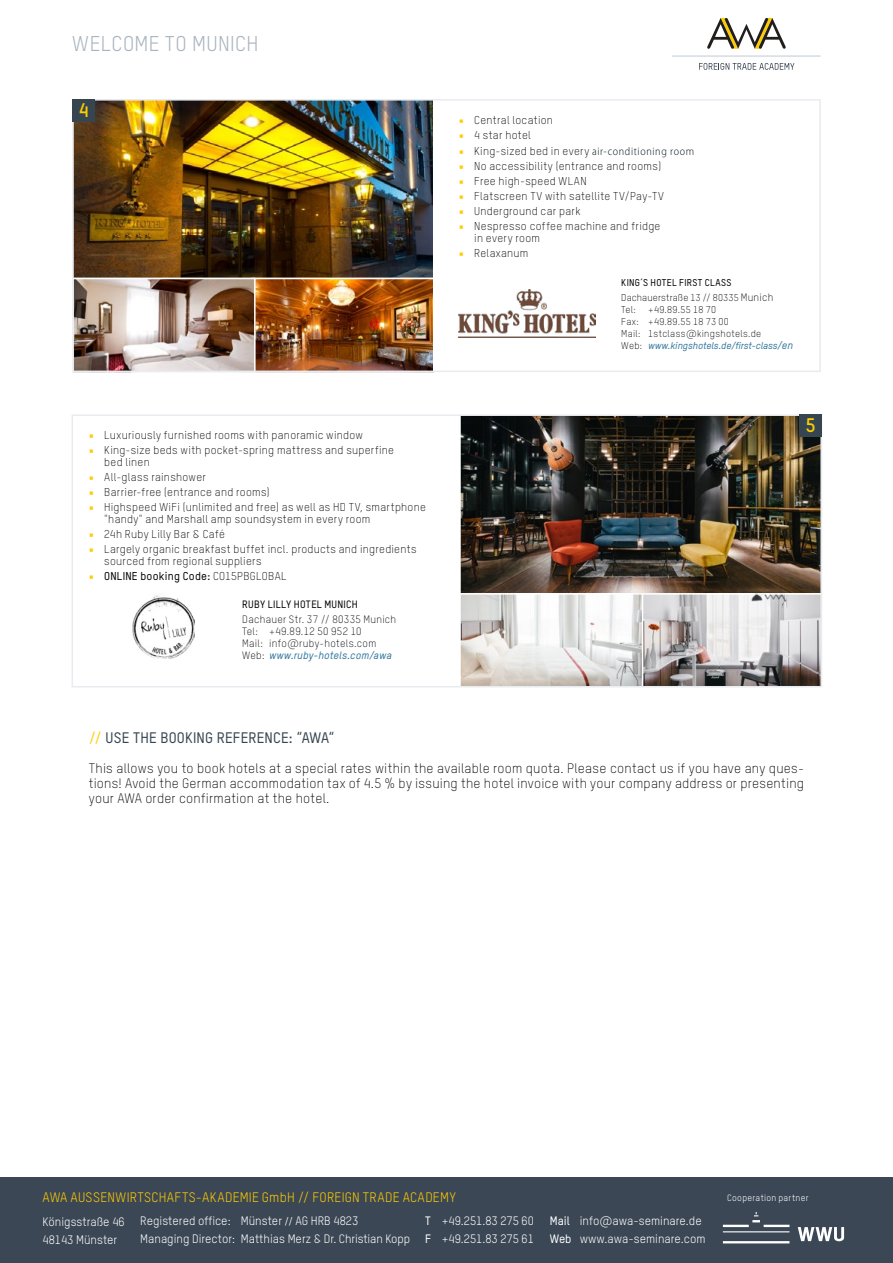
<style>
.page{position:relative;width:893px;height:1263px;background:#fff}
.page>*{position:absolute;margin:0;border:0;box-sizing:border-box;transform-origin:0 0}
.t1{font:21px "TSTARPRO";letter-spacing:.02em;color:#a9b4be}
.t2{font:700 19.35px "TSTARPRO";color:#fc0}
.t3{font:500 15px "TSTARPRO";letter-spacing:.015em;color:#364651}
.t4{font:300 13.5px/15px "TSTARPRO";letter-spacing:.015em;color:#000;text-align:justify}
.t5{font:13.5px "TSTARPRO";letter-spacing:.02em;color:#fc0}
.t6{font:12px/18px "TSTARPRO";color:#fff}
.t7{font:300 11.25px/12px "TSTARPRO";letter-spacing:.025em;color:#000}
.t8{font:500 11.25px "TSTARPRO";letter-spacing:.02em;color:#000}
.t9{font:300 10.5px/12px "TSTARPRO";letter-spacing:.03em;color:#000}
.t10{font:500 10.5px "TSTARPRO";letter-spacing:.025em;color:#000}
.t11{font:300 9.75px/12px "TSTARPRO";letter-spacing:.025em;color:#000}
.t12{font:9px "TSTARPRO";letter-spacing:.03em;color:#fff}
.s1{font-family:"Minion Pro";font-weight:400;color:#fc0}
.s2{font-weight:300}
.s3{font-weight:500;font-style:italic;color:#31779c}
.s4{font-family:"Myriad Pro";font-stretch:semi-condensed;color:#0e181f}
.s5{font-weight:500}
.s6{font-size:10.5px}
.s7{font-weight:500;font-style:italic;font-size:10.5px;color:#31779c}
.s8{color:#fc0}
.s9{font-family:"Minion Pro"}
</style>
<div class="page">
<img style="left:75px;top:102px;width:356px;height:174px">
<div style="left:72px;top:98px;width:362px;height:181px;border:2px solid #fff"></div>
<img style="left:256px;top:281px;width:175px;height:88px">
<div style="left:251px;top:278px;width:183px;height:95px;border:2px solid #fff"></div>
<img style="left:75px;top:281px;width:178px;height:88px">
<div style="left:72px;top:278px;width:184px;height:95px;border:2px solid #fff"></div>
<div style="left:72px;top:99px;width:749px;height:273px;border:2px solid #e8ebf0"></div>
<div style="left:72px;top:99px;width:23px;height:23px;background:#364651"></div>
<img style="left:462px;top:417px;width:357px;height:175px">
<img style="left:643px;top:596px;width:176px;height:88px">
<div style="left:639px;top:593px;width:183px;height:95px;border:2px solid #fff"></div>
<img style="left:462px;top:596px;width:178px;height:88px">
<div style="left:459px;top:593px;width:184px;height:95px;border:2px solid #fff"></div>
<div style="left:72px;top:414px;width:750px;height:273px;border:2px solid #e8ebf0"></div>
<div style="left:799px;top:414px;width:23px;height:23px;background:#364651"></div>
<img style="left:458px;top:290px;width:138px;height:47px">
<hr style="left:672px;top:55px;width:149px;height:2px;background:#d2d9e2">
<svg style="left:707px;top:18px;width:79px;height:31px"></svg>
<svg style="left:699px;top:63px;width:95px;height:7px"></svg>
<img style="left:133px;top:595px;width:61px;height:63px">
<div style="left:0;top:1178px;width:893px;height:85px;background:#3b4755"></div>
<svg style="left:723px;top:1212px;width:121px;height:31px"></svg>
<h1 class="t1" style="left:72px;top:29px;width:188px">WELCOME TO MUNICH</h1>
<h2 class="t2" style="left:79px;top:97px;width:11px">4</h2>
<p class="t7" style="left:89px;top:429px;width:275px"><span class="s1">■</span> Luxuriously furnished rooms with panoramic window</p>
<p class="t7" style="left:104px;top:444px;width:291px;text-indent:-15px"><span class="s1">■</span> King-size beds with pocket-spring mattress and superfine bed linen</p>
<p class="t7" style="left:89px;top:471px;width:118px"><span class="s1">■</span> All-glass rainshower</p>
<p class="t7" style="left:89px;top:486px;width:182px"><span class="s1">■</span> Barrier-free (entrance and rooms)</p>
<p class="t7" style="left:104px;top:501px;width:323px;text-indent:-15px"><span class="s1">■</span> Highspeed WiFi (unlimited and free) as well as HD TV, smartphone "handy" and Marshall amp soundsystem in every room</p>
<p class="t7" style="left:89px;top:528px;width:137px"><span class="s1">■</span> 24h Ruby Lilly Bar &amp; Café</p>
<p class="t7" style="left:104px;top:543px;width:314px;text-indent:-15px"><span class="s1">■</span> Largely organic breakfast buffet incl. products and ingredients sourced from regional suppliers</p>
<p class="t8" style="left:89px;top:568px;width:199px"><span class="s1">■</span> ONLINE booking Code: <span class="s2">CO15PBGLOBAL</span></p>
<p class="t10" style="left:242px;top:597px;width:117px">RUBY LILLY HOTEL MUNICH</p>
<p class="t9" style="left:242px;top:613px;width:155px">Dachauer Str. 37 // 80335 Munich<br>Tel: +49.89.12 50 952 10<br>Mail: info@ruby-hotels.com<br>Web: <span class="s3">www.ruby-hotels.com/awa</span></p>
<p class="t7" style="left:459px;top:113px;width:95px"><span class="s1">■</span> Central location</p>
<p class="t7" style="left:459px;top:128px;width:73px"><span class="s1">■</span> 4 star hotel</p>
<p class="t7" style="left:459px;top:144px;width:236px"><span class="s1">■</span> King-sized bed in every <span class="s4">air-conditioning room</span></p>
<p class="t7" style="left:459px;top:159px;width:203px"><span class="s1">■</span> No accessibility (entrance and rooms)</p>
<p class="t7" style="left:459px;top:174px;width:129px"><span class="s1">■</span> Free high-speed WLAN</p>
<p class="t7" style="left:459px;top:189px;width:206px"><span class="s1">■</span> Flatscreen TV with satellite TV/Pay-TV</p>
<p class="t7" style="left:459px;top:204px;width:123px"><span class="s1">■</span> Underground car park</p>
<p class="t7" style="left:474px;top:219px;width:188px;text-indent:-15px"><span class="s1">■</span> Nespresso coffee machine and fridge in every room</p>
<p class="t7" style="left:459px;top:246px;width:71px"><span class="s1">■</span> Relaxanum</p>
<p class="t11" style="left:621px;top:274px;width:154px;line-height:15px"><span class="s5">KING´S HOTEL FIRST CLASS<br></span>Dachauerstraße 13 // 80335 <span class="s6">Munich</span></p>
<p class="t11" style="left:621px;top:303px;width:16px">Tel:</p>
<p class="t11" style="left:621px;top:303px;width:173px;text-indent:27px">+49.89.55 18 70<br>Fax: +49.89.55 18 73 00<br>Mail: 1stclass@kingshotels.de<br>Web: <span class="s3">www.kingshotels.de/first-class</span><span class="s7">/en</span></p>
<h2 class="t2" style="left:806px;top:412px;width:11px">5</h2>
<h3 class="t3" style="left:89px;top:728px;width:247px"><span class="s8">//</span> USE THE BOOKING REFERENCE: “AWA“</h3>
<p class="t4" style="left:89px;top:760px;width:717px">This allows you to book hotels at a special rates within the available room quota. Please contact us if you have any ques&shy;tions! Avoid the German accommodation tax of 4.5 % by issuing the hotel invoice with your company address or presenting your AWA order confirmation at the hotel.</p>
<p class="t5" style="left:43px;top:1188px;width:415px">AWA AUSSENWIRTSCHAFTS-AKADEMIE GmbH // FOREIGN TRADE ACADEMY</p>
<p class="t6" style="left:43px;top:1212px;width:84px">Königsstraße 46<br>48143 Münster</p>
<p class="t6" style="left:140px;top:1211px;width:271px">Registered office: Münster <span class="s9">//</span> AG HRB 4823<br>Managing Director: Matthias Merz &amp; Dr. Christian Kopp</p>
<p class="t6" style="left:425px;top:1211px;width:110px"><span class="s5">T</span> +49.251.83 275 60<br><span class="s5">F</span> +49.251.83 275 61</p>
<p class="t6" style="left:550px;top:1211px;width:157px"><span class="s5">Mail</span> info@awa-seminare.de<br><span class="s5">Web</span> www.awa-seminare.com</p>
<p class="t12" style="left:727px;top:1192px;width:83px">Cooperation partner</p>
</div>
